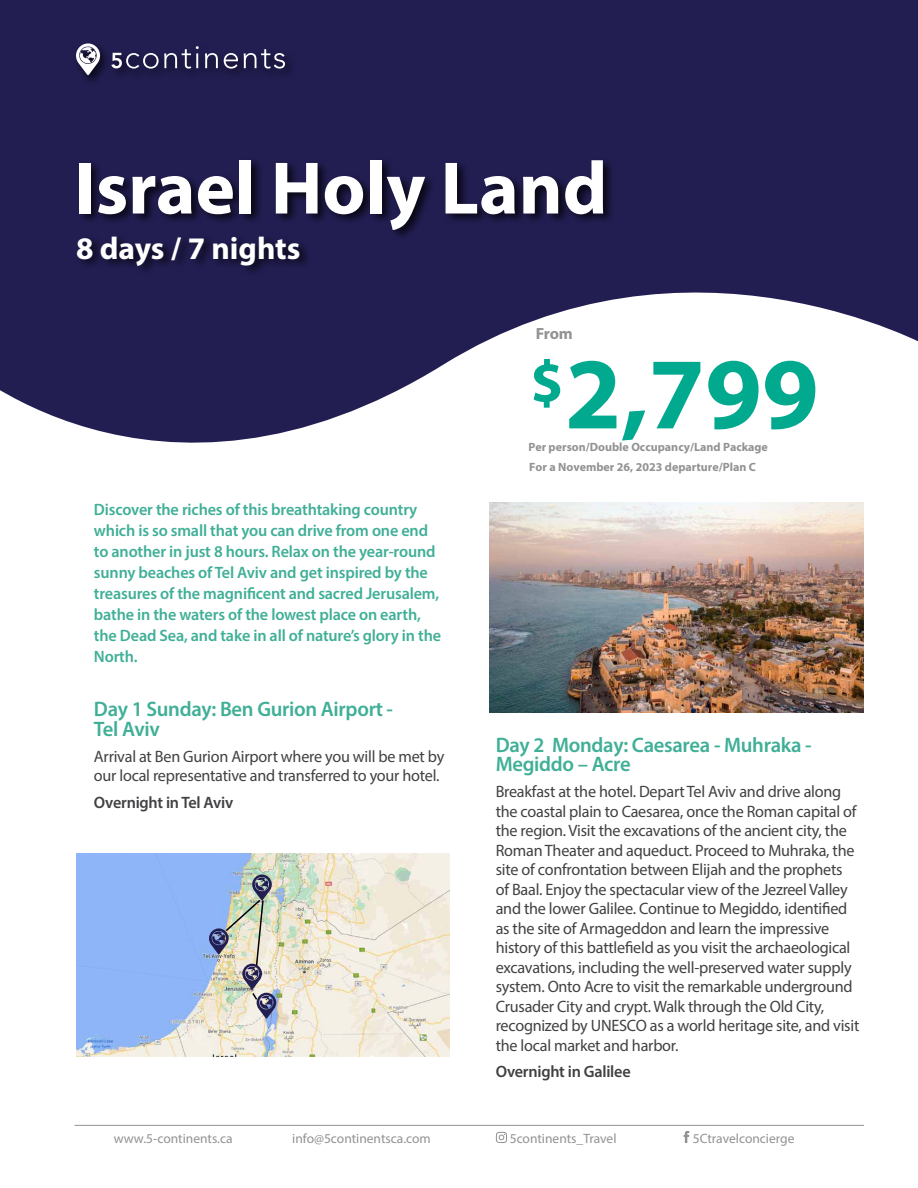
<style>
.page{position:relative;width:918px;height:1188px;background:#fff}
.page>*{position:absolute;margin:0;border:0;box-sizing:border-box;transform-origin:0 0}
.t1{font:700 102.3px "Myriad Pro";color:#01a98e}
.t2{font:700 75px "Myriad Pro";color:#fff}
.t3{font:700 31.5px "Myriad Pro";color:#fff}
.t4{font:600 21px/19.5px "Myriad Pro";letter-spacing:-.015em;color:#40af97}
.t5{font:16.5px/19.5px "Myriad Pro";letter-spacing:-.015em;color:#414042}
.t6{font:600 16.5px/21px "Myriad Pro";letter-spacing:-.01em;color:#40af97}
.t7{font:600 16.5px "Myriad Pro";letter-spacing:-.015em;color:#414042}
.t8{font:700 16.2px "Myriad Pro";color:#929292}
.t9{font:13.5px "Myriad Pro";color:#929293}
.t10{font:700 12px "Myriad Pro";color:#929292}
</style>
<div class="page">
<svg style="left:0;top:0;width:918px;height:503px;fill:#221e52"></svg>
<svg style="left:496px;top:1132px;width:11px;height:11px"></svg>
<svg style="left:684px;top:1131px;width:5px;height:12px"></svg>
<hr style="left:75px;top:1125px;width:789px;height:1px;background:#929293">
<img style="left:489px;top:503px;width:375px;height:209px">
<div style="left:73px;top:41px;width:225px;height:46px;background:#000;opacity:.75"></div>
<svg style="left:111px;top:46px;width:88px;height:23px;background:#48456c"></svg>
<svg style="left:205px;top:53px;width:13px;height:15px"></svg>
<svg style="left:224px;top:53px;width:14px;height:16px"></svg>
<svg style="left:244px;top:49px;width:41px;height:20px"></svg>
<svg style="left:76px;top:43px;width:24px;height:32px"></svg>
<img style="left:76px;top:853px;width:373px;height:203px">
<div style="left:77px;top:156px;width:539px;height:86px;background:#000;opacity:.75"></div>
<div style="left:76px;top:232px;width:237px;height:45px;background:#000;opacity:.75"></div>
<img style="left:209px;top:875px;width:67px;height:144px">
<h2 class="t2" style="left:75px;top:139px;width:534px">Israel Holy Land</h2>
<h3 class="t3" style="left:76px;top:228px;width:226px">8 days / 7 nights</h3>
<p class="t8" style="left:536px;top:323px;width:38px">From</p>
<p class="t6" style="left:94px;top:499px;width:349px">Discover the riches of this breathtaking country which is so small that you can drive from one end to another in just 8 hours. Relax on the year-round sunny beaches of Tel Aviv and get inspired by the treasures of the magnificent and sacred Jerusalem, bathe in the waters of the lowest place on earth, the Dead Sea, and take in all of nature’s glory in the North.</p>
<p class="t4" style="left:94px;top:699px;width:301px">Day 1 Sunday: Ben Gurion Airport -<br>Tel Aviv</p>
<p class="t5" style="left:94px;top:746px;width:352px">Arrival at Ben Gurion Airport where you will be met by our local representative and transferred to your hotel.</p>
<p class="t7" style="left:94px;top:792px;width:141px">Overnight inTel Aviv</p>
<h1 class="t1" style="left:530px;top:327px;width:290px"><sup>$</sup>2,799</h1>
<p class="t10" style="left:529px;top:459px;width:228px">For a November 26, 2023 departure/Plan C</p>
<p class="t10" style="left:528px;top:439px;width:241px">Per person/Double Occupancy/Land Package</p>
<p class="t4" style="left:496px;top:734px;width:317px">Day 2 Monday: Caesarea - Muhraka -<br>Megiddo – Acre</p>
<p class="t5" style="left:496px;top:782px;width:365px">Breakfast at the hotel. Depart Tel Aviv and drive along the coastal plain to Caesarea, once the Roman capital of the region. Visit the excavations of the ancient city, the Roman Theater and aqueduct. Proceed to Muhraka, the site of confrontation between Elijah and the prophets of Baal. Enjoy the spectacular view of the Jezreel Valley and the lower Galilee. Continue to Megiddo, identified as the site of Armageddon and learn the impressive history of this battlefield as you visit the archaeological excavations, including the well-preserved water supply system. Onto Acre to visit the remarkable underground Crusader City and crypt. Walk through the Old City, recognized by UNESCO as a world heritage site, and visit the local market and harbor.</p>
<p class="t7" style="left:496px;top:1061px;width:136px">Overnight in Galilee</p>
<p class="t9" style="left:114px;top:1130px;width:120px">www.5-continents.ca</p>
<p class="t9" style="left:292px;top:1130px;width:140px">info@5continentsca.com</p>
<p class="t9" style="left:510px;top:1130px;width:108px">5continents_Travel</p>
<p class="t9" style="left:693px;top:1130px;width:103px">5Ctravelconcierge</p>
</div>
